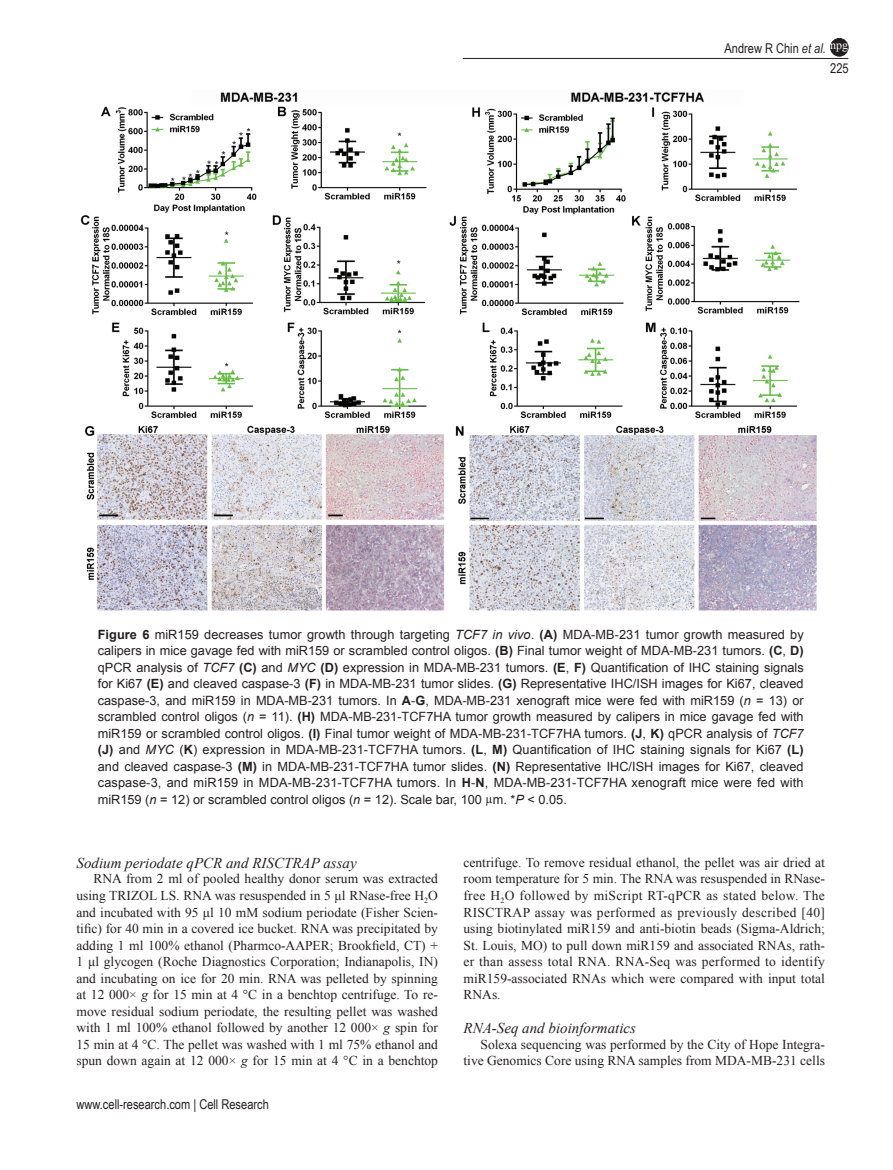
<style>
.page{position:relative;width:893px;height:1170px;background:#fff}
.page>*{position:absolute;margin:0;border:0;box-sizing:border-box;transform-origin:0 0}
.t1{font:italic 15px "Times New Roman";color:#231f20}
.t2{font:13.5px/16.5px "Times New Roman";color:#231f20;text-align:justify}
.t3{font:13.5px "Arial Narrow";color:#231f20}
.t4{font:12.75px/16.5px "Arial";color:#231f20;text-align:justify}
.t5{font:12px "Times New Roman";color:#fff}
.s1{font-style:italic}
.s2{font-weight:700}
.s3{font-family:"Times New Roman"}
</style>
<div class="page">
<hr style="left:463px;top:58px;width:385px;height:1px;background:#231f20">
<div style="left:830px;top:38px;width:18px;height:18px;background:#231f20;border-radius:50%"></div>
<div style="left:830px;top:38px;width:18px;height:18px;border:1px solid #231f20;border-radius:50%"></div>
<img style="left:80px;top:92px;width:737px;height:519px">
<p class="t3" style="left:724px;top:39px;width:103px">Andrew R Chin <span class="s1">et al.</span></p>
<p class="t5" style="left:830px;top:37px;width:19px">npg</p>
<p class="t3" style="left:830px;top:58px;width:20px">225</p>
<p class="t4" style="left:98px;top:626px;width:707px"><span class="s2">Figure 6</span> miR159 decreases tumor growth through targeting <span class="s1">TCF7 in vivo</span>. <span class="s2">(A)</span> MDA-MB-231 tumor growth measured by calipers in mice gavage fed with miR159 or scrambled control oligos. <span class="s2">(B)</span> Final tumor weight of MDA-MB-231 tumors. <span class="s2">(C</span>, <span class="s2">D) </span>qPCR analysis of <span class="s1">TCF7</span> <span class="s2">(C)</span> and <span class="s1">MYC</span> <span class="s2">(D)</span> expression in MDA-MB-231 tumors. <span class="s2">(E</span>, <span class="s2">F)</span> Quantification of IHC staining signals for Ki67 <span class="s2">(E)</span> and cleaved caspase-3 <span class="s2">(F)</span> in MDA-MB-231 tumor slides. <span class="s2">(G)</span> Representative IHC/ISH images for Ki67, cleaved caspase-3, and miR159 in MDA-MB-231 tumors. In <span class="s2">A</span>-<span class="s2">G</span>, MDA-MB-231 xenograft mice were fed with miR159 (<span class="s1">n</span> = 13) or scrambled control oligos (<span class="s1">n</span> = 11). <span class="s2">(H)</span> MDA-MB-231-TCF7HA tumor growth measured by calipers in mice gavage fed with miR159 or scrambled control oligos. <span class="s2">(I)</span> Final tumor weight of MDA-MB-231-TCF7HA tumors. <span class="s2">(J</span>, <span class="s2">K)</span> qPCR analysis of <span class="s1">TCF7 </span><span class="s2">(J)</span> and <span class="s1">MYC</span> (<span class="s2">K</span>) expression in MDA-MB-231-TCF7HA tumors. <span class="s2">(L</span>, <span class="s2">M)</span> Quantification of IHC staining signals for Ki67 <span class="s2">(L) </span>and cleaved caspase-3 <span class="s2">(M)</span> in MDA-MB-231-TCF7HA tumor slides. <span class="s2">(N)</span> Representative IHC/ISH images for Ki67, cleaved caspase-3, and miR159 in MDA-MB-231-TCF7HA tumors. In <span class="s2">H</span>-<span class="s2">N</span>, MDA-MB-231-TCF7HA xenograft mice were fed with miR159 (<span class="s1">n</span> = 12) or scrambled control oligos (<span class="s1">n</span> = 12). Scale bar, 100 <span class="s3">µ</span>m. *<span class="s1">P</span> &lt; 0.05.</p>
<p class="t1" style="left:77px;top:852px;width:282px">Sodium periodate qPCR and RISCTRAP assay</p>
<p class="t2" style="left:77px;top:870px;width:363px;text-indent:17px">RNA from 2 ml of pooled healthy donor serum was extracted using TRIZOL LS. RNA was resuspended in 5 μl RNase-free H<sub>2</sub>O and incubated with 95 μl 10 mM sodium periodate (Fisher Scien&shy;tific) for 40 min in a covered ice bucket. RNA was precipitated by adding 1 ml 100% ethanol (Pharmco-AAPER; Brookfield, CT) + 1 μl glycogen (Roche Diagnostics Corporation; Indianapolis, IN) and incubating on ice for 20 min. RNA was pelleted by spinning at 12 000× <span class="s1">g</span> for 15 min at 4 °C in a benchtop centrifuge. To re&shy;move residual sodium periodate, the resulting pellet was washed with 1 ml 100% ethanol followed by another 12 000× <span class="s1">g</span> spin for 15 min at 4 °C. The pellet was washed with 1 ml 75% ethanol and spun down again at 12 000× <span class="s1">g</span> for 15 min at 4 °C in a benchtop</p>
<p class="t3" style="left:77px;top:1094px;width:194px">www.cell-research.com | Cell Research</p>
<p class="t2" style="left:463px;top:853px;width:363px">centrifuge. To remove residual ethanol, the pellet was air dried at room temperature for 5 min. The RNA was resuspended in RNase&shy;free H<sub>2</sub>O followed by miScript RT-qPCR as stated below. The RISCTRAP assay was performed as previously described [40] using biotinylated miR159 and anti-biotin beads (Sigma-Aldrich; St. Louis, MO) to pull down miR159 and associated RNAs, rath&shy;er than assess total RNA. RNA-Seq was performed to identify miR159-associated RNAs which were compared with input total RNAs.</p>
<p class="t1" style="left:463px;top:1017px;width:174px">RNA-Seq and bioinformatics</p>
<p class="t2" style="left:463px;top:1035px;width:363px;text-align:right">Solexa sequencing was performed by the City of Hope Integra&shy;tive Genomics Core using RNA samples from MDA-MB-231 cells</p>
</div>
